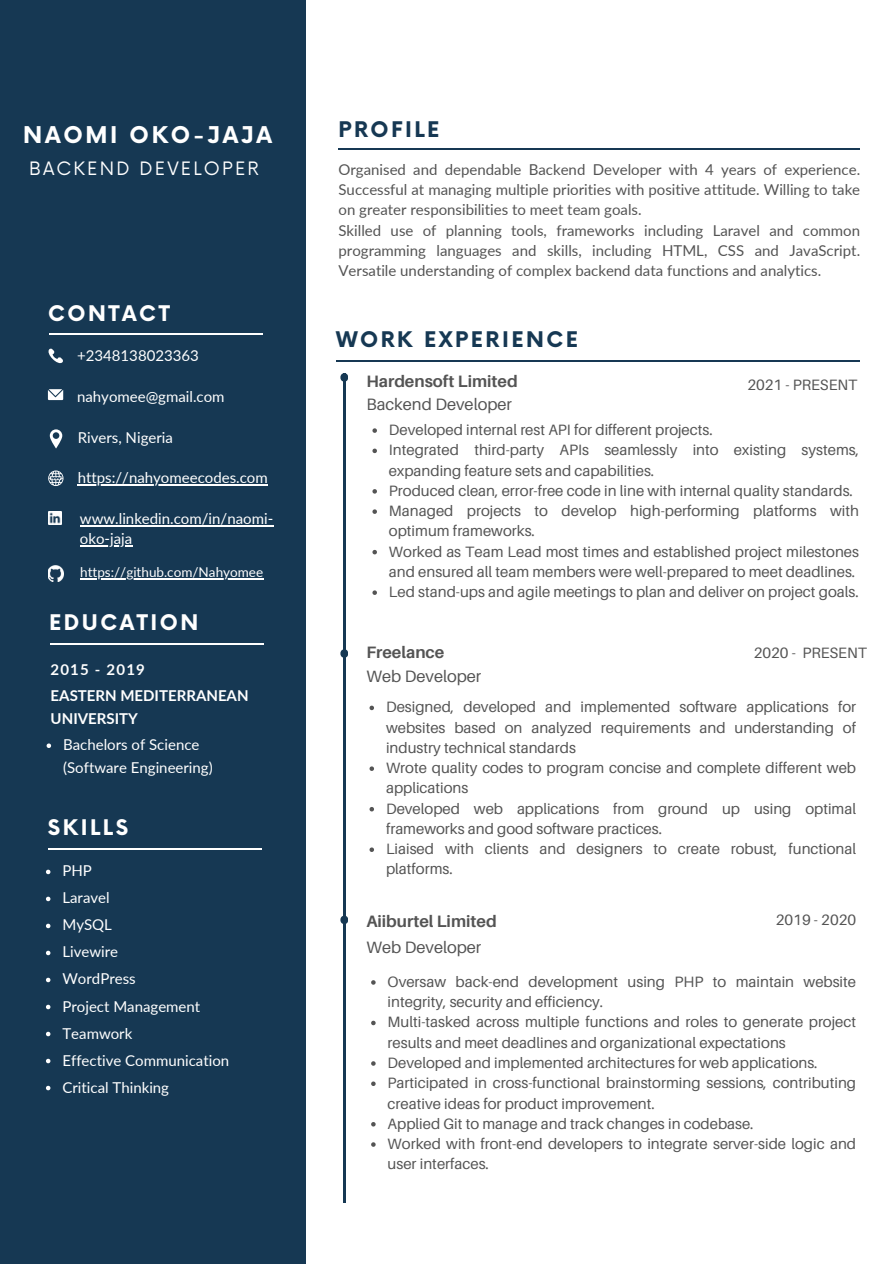
<style>
.page{position:relative;width:894px;height:1264px;background:#fff}
.page>*{position:absolute;margin:0;border:0;box-sizing:border-box;transform-origin:0 0}
.t1{font:700 22.5px "Now";letter-spacing:.12em;color:#fff}
.t2{font:700 21px "Now";letter-spacing:.12em;color:#fff}
.t3{font:700 21px "Now";letter-spacing:.12em;color:#163853}
.t4{font:18px "Now";letter-spacing:.12em;color:#fff}
.t5{font:700 16.5px "Aileron";color:#545454}
.t6{font:16.5px "Aileron";color:#545454}
.t7{font:15px/20.2px "Aileron";color:#545454}
.t8{font:15px/20.2px "Lato";color:#545454;text-align:justify}
.t9{font:15px/22.5px "Lato";color:#fff}
.t10{font:700 15px/22.5px "Lato";color:#fff}
.t11{font:700 15px "Lato";letter-spacing:.08em;color:#fff}
.t12{font:13.5px "Lato";color:#fff}
</style>
<div class="page">
<div style="left:0;top:0;width:305px;height:1263px;background:#163853"></div>
<svg style="left:48px;top:348px;width:15px;height:16px"></svg>
<svg style="left:48px;top:389px;width:15px;height:11px"></svg>
<svg style="left:50px;top:429px;width:12px;height:19px"></svg>
<hr style="left:49px;top:333px;width:214px;height:1px;background:#fff">
<svg style="left:48px;top:470px;width:15px;height:16px"></svg>
<hr style="left:50px;top:643px;width:213px;height:1px;background:#fff">
<hr style="left:49px;top:848px;width:213px;height:1px;background:#fff">
<hr style="left:336px;top:360px;width:522px;height:2px;background:#163853">
<hr style="left:338px;top:148px;width:521px;height:2px;background:#163853">
<hr style="left:343px;top:373px;width:2px;height:829px;background:#163853">
<svg style="left:340px;top:373px;width:8px;height:8px"></svg>
<svg style="left:340px;top:915px;width:8px;height:9px"></svg>
<svg style="left:340px;top:649px;width:8px;height:8px"></svg>
<img style="left:48px;top:511px;width:14px;height:14px">
<img style="left:48px;top:565px;width:15px;height:16px">
<hr style="left:78px;top:484px;width:190px;height:1px;background:#fff">
<svg style="left:46px;top:869px;width:4px;height:5px"></svg>
<svg style="left:46px;top:896px;width:4px;height:5px"></svg>
<svg style="left:46px;top:923px;width:4px;height:5px"></svg>
<svg style="left:46px;top:950px;width:4px;height:5px"></svg>
<svg style="left:46px;top:977px;width:4px;height:5px"></svg>
<svg style="left:46px;top:1004px;width:4px;height:5px"></svg>
<svg style="left:46px;top:1031px;width:4px;height:5px"></svg>
<svg style="left:46px;top:1058px;width:4px;height:5px"></svg>
<svg style="left:46px;top:1085px;width:4px;height:5px"></svg>
<svg style="left:47px;top:743px;width:4px;height:5px"></svg>
<svg style="left:372px;top:428px;width:5px;height:5px"></svg>
<svg style="left:372px;top:448px;width:5px;height:5px"></svg>
<svg style="left:372px;top:489px;width:5px;height:4px"></svg>
<svg style="left:372px;top:509px;width:5px;height:5px"></svg>
<svg style="left:372px;top:550px;width:5px;height:4px"></svg>
<svg style="left:372px;top:590px;width:5px;height:5px"></svg>
<svg style="left:369px;top:705px;width:5px;height:5px"></svg>
<svg style="left:369px;top:766px;width:5px;height:5px"></svg>
<svg style="left:369px;top:807px;width:5px;height:4px"></svg>
<svg style="left:369px;top:847px;width:5px;height:5px"></svg>
<svg style="left:371px;top:980px;width:4px;height:4px"></svg>
<svg style="left:371px;top:1020px;width:4px;height:5px"></svg>
<svg style="left:371px;top:1061px;width:4px;height:4px"></svg>
<svg style="left:371px;top:1081px;width:4px;height:4px"></svg>
<svg style="left:371px;top:1122px;width:4px;height:4px"></svg>
<svg style="left:371px;top:1142px;width:4px;height:4px"></svg>
<hr style="left:80px;top:525px;width:193px;height:1px;background:#fff">
<hr style="left:80px;top:545px;width:52px;height:1px;background:#fff">
<hr style="left:80px;top:578px;width:183px;height:1px;background:#fff">
<p class="t1" style="left:23px;top:123px;width:250px">NAOMI OKO-JAJA</p>
<h4 class="t4" style="left:29px;top:159px;width:231px">BACKEND DEVELOPER</h4>
<p class="t2" style="left:48px;top:302px;width:123px">CONTACT</p>
<p class="t9" style="left:77px;top:344px;width:123px">+2348138023363</p>
<p class="t9" style="left:77px;top:385px;width:149px">nahyomee@gmail.com</p>
<p class="t9" style="left:78px;top:425px;width:97px">Rivers, Nigeria</p>
<p class="t9" style="left:78px;top:466px;width:191px">https://nahyomeecodes.com</p>
<p class="t9" style="left:80px;top:507px;width:195px">www.linkedin.com/in/naomi-</p>
<p class="t9" style="left:80px;top:527px;width:54px">oko-jaja</p>
<p class="t12" style="left:80px;top:564px;width:184px">https://github.com/Nahyomee</p>
<h1 class="t2" style="left:49px;top:610px;width:151px">EDUCATION</h1>
<p class="t11" style="left:50px;top:660px;width:96px">2015 - 2019</p>
<p class="t10" style="left:51px;top:684px;width:199px">EASTERN MEDITERRANEAN<br>UNIVERSITY</p>
<h1 class="t9" style="left:63px;top:733px;width:151px">Bachelors of Science (Software Engineering)</h1>
<p class="t2" style="left:48px;top:816px;width:82px">SKILLS</p>
<p class="t9" style="left:62px;top:859px;width:31px">PHP</p>
<p class="t9" style="left:62px;top:886px;width:49px">Laravel</p>
<p class="t9" style="left:62px;top:913px;width:51px">MySQL</p>
<p class="t9" style="left:62px;top:940px;width:57px">Livewire</p>
<p class="t9" style="left:62px;top:967px;width:75px">WordPress</p>
<p class="t9" style="left:62px;top:994px;width:139px">Project Management</p>
<h1 class="t9" style="left:62px;top:1021px;width:71px">Teamwork</h1>
<p class="t9" style="left:62px;top:1048px;width:168px">Effective Communication</p>
<p class="t9" style="left:62px;top:1075px;width:108px">Critical Thinking</p>
<p class="t3" style="left:338px;top:118px;width:102px">PROFILE</p>
<p class="t8" style="left:338px;top:159px;width:523px">Organised and dependable Backend Developer with 4 years of experience.<br>Successful at managing multiple priorities with positive attitude. Willing to take on greater responsibilities to meet team goals.</p>
<p class="t8" style="left:338px;top:220px;width:523px">Skilled use of planning tools, frameworks including Laravel and common programming languages and skills, including HTML, CSS and JavaScript.<br>Versatile understanding of complex backend data functions and analytics.</p>
<p class="t3" style="left:336px;top:328px;width:243px">WORK EXPERIENCE</p>
<p class="t5" style="left:366px;top:371px;width:153px">Hardensoft Limited</p>
<p class="t7" style="left:747px;top:375px;width:111px">2021 - PRESENT</p>
<p class="t6" style="left:366px;top:394px;width:147px">Backend Developer</p>
<p class="t7" style="left:389px;top:419px;width:325px">Developed internal rest API for different projects.</p>
<h1 class="t7" style="left:389px;top:439px;width:471px">Integrated third-party APIs seamlessly into existing systems, expanding feature sets and capabilities.</h1>
<p class="t7" style="left:389px;top:480px;width:465px">Produced clean, error-free code in line with internal quality standards.</p>
<p class="t7" style="left:389px;top:500px;width:471px">Managed projects to develop high-performing platforms with optimum frameworks.</p>
<h1 class="t7" style="left:389px;top:541px;width:471px">Worked as Team Lead most times and established project milestones and ensured all team members were well-prepared to meet deadlines.</h1>
<h3 class="t7" style="left:389px;top:581px;width:471px">Led stand-ups and agile meetings to plan and deliver on project goals.</h3>
<h6 class="t5" style="left:366px;top:642px;width:79px">Freelance</h6>
<h4 class="t7" style="left:753px;top:642px;width:115px">2020 - PRESENT</h4>
<p class="t6" style="left:366px;top:665px;width:116px">Web Developer</p>
<p class="t7" style="left:386px;top:696px;width:471px;text-align:justify">Designed, developed and implemented software applications for websites based on analyzed requirements and understanding of industry technical standards</p>
<p class="t7" style="left:386px;top:757px;width:471px">Wrote quality codes to program concise and complete different web applications</p>
<p class="t7" style="left:386px;top:798px;width:471px">Developed web applications from ground up using optimal frameworks and good software practices.</p>
<p class="t7" style="left:386px;top:838px;width:471px">Liaised with clients and designers to create robust, functional platforms.</p>
<h3 class="t5" style="left:366px;top:910px;width:132px">Aiiburtel Limited</h3>
<p class="t7" style="left:775px;top:908px;width:82px">2019 - 2020</p>
<h4 class="t6" style="left:366px;top:936px;width:116px">Web Developer</h4>
<h6 class="t7" style="left:387px;top:971px;width:470px">Oversaw back-end development using PHP to maintain website integrity, security and efficiency.</h6>
<p class="t7" style="left:387px;top:1011px;width:470px">Multi-tasked across multiple functions and roles to generate project results and meet deadlines and organizational expectations</p>
<p class="t7" style="left:387px;top:1052px;width:431px">Developed and implemented architectures for web applications.</p>
<p class="t7" style="left:387px;top:1072px;width:470px">Participated in cross-functional brainstorming sessions, contributing creative ideas for product improvement.</p>
<p class="t7" style="left:387px;top:1113px;width:367px">Applied Git to manage and track changes in codebase.</p>
<h3 class="t7" style="left:387px;top:1133px;width:470px">Worked with front-end developers to integrate server-side logic and user interfaces.</h3>
</div>
